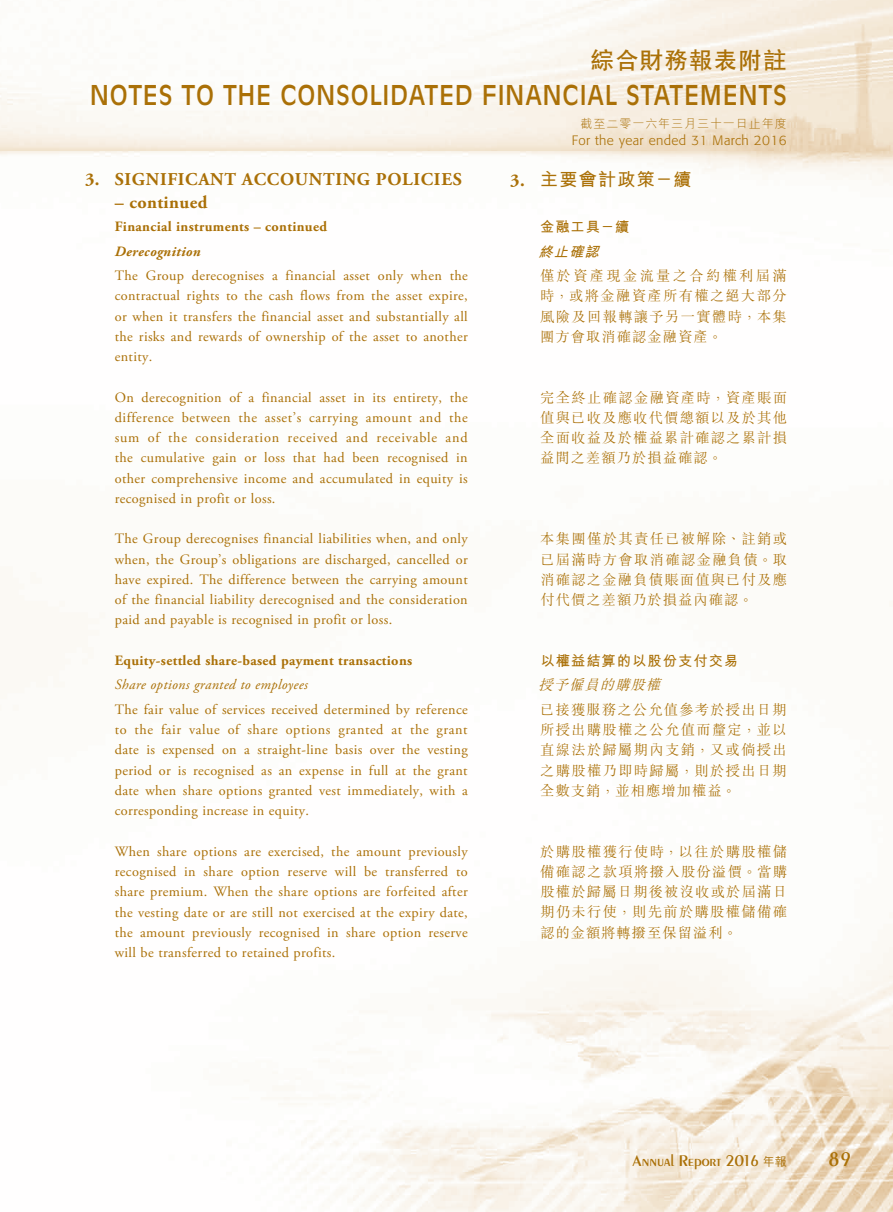
<style>
.page{position:relative;width:893px;height:1212px;background:#fff}
.page>*{position:absolute;margin:0;border:0;box-sizing:border-box;transform-origin:0 0}
.t1{font:27px "Antique Olive Std";letter-spacing:.03em;color:#aa7007;scale:.92 1}
.t2{font:700 24px "C Hei 2 HK";letter-spacing:.03em;color:#aa7007}
.t3{font:600 21px "Peignot LT Std";color:#aa7007}
.t4{font:700 18px "Adobe Garamond Pro";letter-spacing:.04em;color:#aa7007}
.t5{font:700 18px "M Hei HK";letter-spacing:.075em;color:#aa7007}
.t6{font:600 16.5px "Peignot LT Std";color:#aa7007}
.t7{font:14.25px/20.2px "Adobe Garamond Pro";letter-spacing:.025em;color:#aa7007;text-align:justify}
.t8{font:300 14.25px/20.2px "M Sung HK";letter-spacing:.085em;color:#aa7007;text-align:justify}
.t9{font:700 14.25px "Adobe Garamond Pro";letter-spacing:.025em;color:#aa7007}
.t10{font:italic 14.25px "Adobe Garamond Pro";letter-spacing:.025em;color:#aa7007}
.t11{font:700 14.25px "M Hei HK";letter-spacing:.075em;color:#aa7007}
.t12{font:italic 700 14.25px "Adobe Garamond Pro";letter-spacing:.025em;color:#aa7007}
.t13{font:italic 300 14.25px "M Sung HK";color:#aa7007}
.t14{font:italic 700 14.25px "M Hei HK";color:#aa7007}
.t15{font:300 13.5px "Formata";letter-spacing:.03em;color:#aa7007}
.t16{font:300 12px "M Hei HK";letter-spacing:.08em;color:#aa7007}
.s1{font-family:"Adobe Garamond Pro"}
.s2{font-family:"M Hei HK";font-weight:500;font-size:12px}
</style>
<div class="page">
<img style="left:0;top:0;width:893px;height:1212px">
<h2 class="t2" style="left:590px;top:43px;width:198px">綜合財務報表附註</h2>
<h1 class="t1" style="left:90px;top:79px;width:759px">NOTES TO THE CONSOLIDATED FINANCIAL STATEMENTS</h1>
<p class="t4" style="left:85px;top:169px;width:378px">3. SIGNIFICANT ACCOUNTING POLICIES</p>
<p class="t4" style="left:115px;top:191px;width:94px">– continued</p>
<p class="t9" style="left:115px;top:218px;width:214px">Financial instruments – continued</p>
<p class="t12" style="left:115px;top:243px;width:87px">Derecognition</p>
<p class="t7" style="left:115px;top:266px;width:354px">The Group derecognises a financial asset only when the contractual rights to the cash flows from the asset expire, or when it transfers the financial asset and substantially all the risks and rewards of ownership of the asset to another entity.</p>
<p class="t7" style="left:115px;top:388px;width:354px">On derecognition of a financial asset in its entirety, the difference between the asset’s carrying amount and the sum of the consideration received and receivable and the cumulative gain or loss that had been recognised in other comprehensive income and accumulated in equity is recognised in profit or loss.</p>
<p class="t7" style="left:115px;top:529px;width:354px">The Group derecognises financial liabilities when, and only when, the Group’s obligations are discharged, cancelled or have expired. The difference between the carrying amount of the financial liability derecognised and the consideration paid and payable is recognised in profit or loss.</p>
<p class="t9" style="left:115px;top:652px;width:299px">Equity-settled share-based payment transactions</p>
<p class="t10" style="left:115px;top:676px;width:195px">Share options granted to employees</p>
<p class="t7" style="left:115px;top:700px;width:354px">The fair value of services received determined by reference to the fair value of share options granted at the grant date is expensed on a straight-line basis over the vesting period or is recognised as an expense in full at the grant date when share options granted vest immediately, with a corresponding increase in equity.</p>
<p class="t7" style="left:115px;top:841px;width:354px">When share options are exercised, the amount previously recognised in share option reserve will be transferred to share premium. When the share options are forfeited after the vesting date or are still not exercised at the expiry date, the amount previously recognised in share option reserve will be transferred to retained profits.</p>
<p class="t16" style="left:581px;top:115px;width:208px">截至二零一六年三月三十一日止年度</p>
<p class="t15" style="left:572px;top:132px;width:216px">For the year ended 31 March 2016</p>
<p class="t5" style="left:510px;top:166px;width:183px"><span class="s1">3.</span> 主要會計政策－續</p>
<p class="t11" style="left:540px;top:216px;width:91px">金融工具－續</p>
<p class="t14" style="left:539px;top:241px;width:67px">終止確認</p>
<p class="t8" style="left:540px;top:265px;width:248px">僅於資產現金流量之合約權利屆滿時，或將金融資產所有權之絕大部分風險及回報轉讓予另一實體時，本集團方會取消確認金融資產。</p>
<p class="t8" style="left:540px;top:387px;width:248px">完全終止確認金融資產時，資產賬面值與已收及應收代價總額以及於其他全面收益及於權益累計確認之累計損益間之差額乃於損益確認。</p>
<p class="t8" style="left:540px;top:528px;width:248px">本集團僅於其責任已被解除、註銷或已屆滿時方會取消確認金融負債。取消確認之金融負債賬面值與已付及應付代價之差額乃於損益內確認。</p>
<p class="t11" style="left:540px;top:650px;width:199px">以權益結算的以股份支付交易</p>
<p class="t13" style="left:539px;top:675px;width:128px">授予僱員的購股權</p>
<p class="t8" style="left:540px;top:699px;width:248px">已接獲服務之公允值參考於授出日期所授出購股權之公允值而釐定，並以直線法於歸屬期內支銷，又或倘授出之購股權乃即時歸屬，則於授出日期全數支銷，並相應增加權益。</p>
<p class="t8" style="left:540px;top:841px;width:248px">於購股權獲行使時，以往於購股權儲備確認之款項將撥入股份溢價。當購股權於歸屬日期後被沒收或於屆滿日期仍未行使，則先前於購股權儲備確認的金額將轉撥至保留溢利。</p>
<p class="t6" style="left:633px;top:1151px;width:156px">Annual Report 2016 <span class="s2">年報</span></p>
<h3 class="t3" style="left:828px;top:1147px;width:25px">89</h3>
</div>
